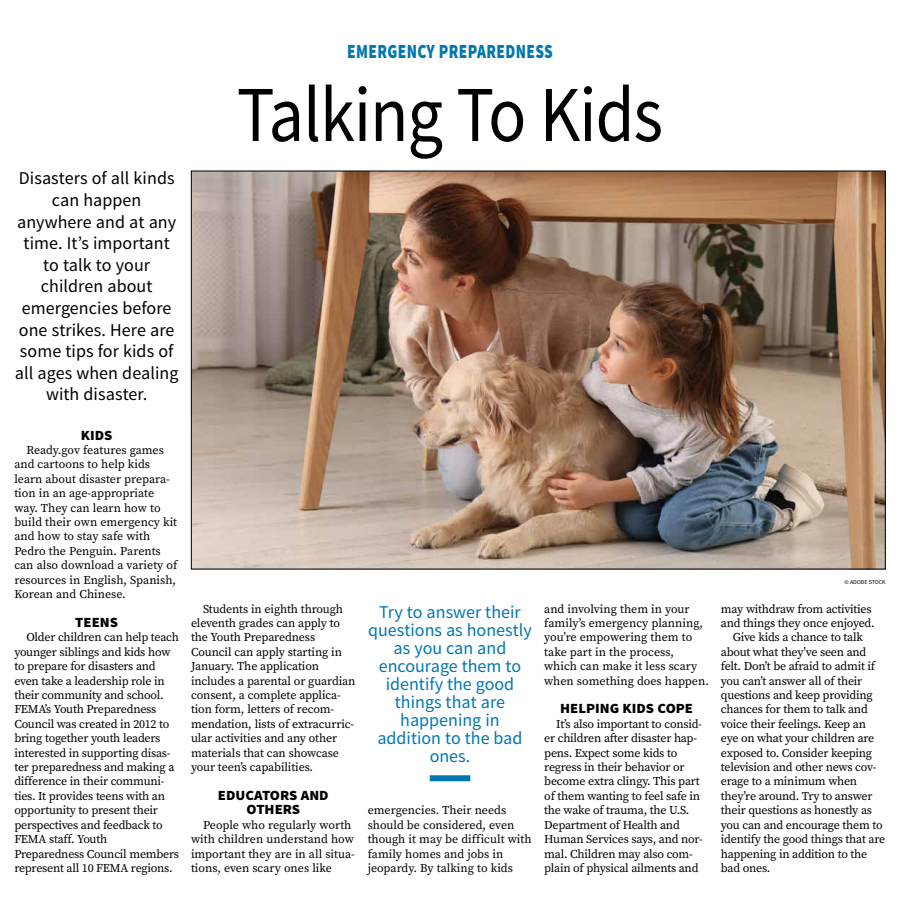
<style>
.page{position:relative;width:900px;height:908px;background:#fff}
.page>*{position:absolute;margin:0;border:0;box-sizing:border-box;transform-origin:0 0}
.t1{font:79.2px "Source Sans Pro";letter-spacing:-.015em;color:#000;scale:.89 1}
.t2{font:900 20px "Source Sans Pro";letter-spacing:.025em;color:#0077b1;scale:.77 1}
.t3{font:18px/21.6px "Source Sans Pro";letter-spacing:.005em;color:#000;text-align:center}
.t4{font:18px/18px "Source Sans Pro";color:#0077b1;text-align:center}
.t5{font:900 14px/14.4px "Source Sans Pro";color:#000;text-align:center;scale:1.05 1}
.t6{font:12px/14.4px "Source Serif Pro";letter-spacing:-.02em;color:#000}
.t7{font:12px/14.4px "Source Serif Pro";color:#000}
.t8{font:6px "Source Sans Pro";color:#000}
</style>
<div class="page">
<img style="left:193px;top:173px;width:691px;height:394px">
<div style="left:430px;top:775px;width:40px;height:6px;background:#0077b1"></div>
<h3 class="t3" style="left:15px;top:168px;width:165px">Disasters of all kinds can happen anywhere and at any time. It’s important to talk to your children about emergencies before one strikes. Here are some tips for kids of all ages when dealing with disaster.</h3>
<p class="t5" style="left:81px;top:428px;width:32px">KIDS</p>
<p class="t7" style="left:14px;top:442px;width:164px;text-indent:12px">Ready.gov features games and cartoons to help kids learn about disaster prepara&shy;tion in an age-appropriate way. They can learn how to build their own emergency kit and how to stay safe with<br>Pedro the Penguin. Parents can also download a variety of resources in English, Spanish,<br>Korean and Chinese.</p>
<p class="t5" style="left:75px;top:615px;width:42px">TEENS</p>
<p class="t6" style="left:14px;top:630px;width:166px;text-indent:12px">Older children can help teach younger siblings and kids how to prepare for disasters and even take a leadership role in their community and school.<br>FEMA’s Youth Preparedness<br>Council was created in 2012 to bring together youth leaders interested in supporting disas&shy;ter preparedness and making a difference in their communi&shy;ties. It provides teens with an opportunity to present their perspectives and feedback to<br>FEMA staff. Youth<br>Preparedness Council members represent all 10 FEMA regions.</p>
<h2 class="t2" style="left:347px;top:39px;width:269px">EMERGENCY PREPAREDNESS</h2>
<h1 class="t1" style="left:237px;top:65px;width:480px">Talking To Kids</h1>
<p class="t6" style="left:191px;top:601px;width:166px;text-indent:12px">Students in eighth through eleventh grades can apply to the Youth Preparedness<br>Council can apply starting in<br>January. The application includes a parental or guardian consent, a complete applica&shy;tion form, letters of recom&shy;mendation, lists of extracurric&shy;ular activities and any other materials that can showcase your teen’s capabilities.</p>
<p class="t5" style="left:218px;top:788px;width:107px">EDUCATORS AND<br>OTHERS</p>
<p class="t7" style="left:191px;top:817px;width:165px;text-indent:12px">People who regularly worth with children understand how important they are in all situa&shy;tions, even scary ones like</p>
<h3 class="t4" style="left:368px;top:602px;width:165px">Try to answer their questions as honestly as you can and encourage them to identify the good things that are happening in addition to the bad ones.</h3>
<p class="t7" style="left:368px;top:802px;width:165px">emergencies. Their needs should be considered, even though it may be difficult with family homes and jobs in jeopardy. By talking to kids</p>
<p class="t7" style="left:544px;top:601px;width:166px">and involving them in your family’s emergency planning, you’re empowering them to take part in the process, which can make it less scary when something does happen.</p>
<p class="t5" style="left:560px;top:702px;width:128px">HELPING KIDS COPE</p>
<p class="t6" style="left:544px;top:716px;width:160px;text-indent:12px">It’s also important to consid&shy;er children after disaster hap&shy;pens. Expect some kids to regress in their behavior or become extra clingy. This part of them wanting to feel safe in the wake of trauma, the U.S.<br>Department of Health and<br>Human Services says, and nor&shy;mal. Children may also com&shy;plain of physical ailments and</p>
<p class="t8" style="left:844px;top:577px;width:43px">© ADOBE STOCK</p>
<p class="t6" style="left:721px;top:601px;width:152px">may withdraw from activities</p>
<p class="t6" style="left:721px;top:615px;width:155px">and things they once enjoyed.</p>
<p class="t6" style="left:733px;top:630px;width:132px">Give kids a chance to talk</p>
<p class="t6" style="left:721px;top:644px;width:147px">about what they’ve seen and</p>
<p class="t6" style="left:721px;top:658px;width:156px">felt. Don’t be afraid to admit if</p>
<p class="t6" style="left:721px;top:673px;width:143px">you can’t answer all of their</p>
<p class="t6" style="left:721px;top:687px;width:153px">questions and keep providing</p>
<p class="t6" style="left:721px;top:702px;width:148px">chances for them to talk and</p>
<p class="t6" style="left:721px;top:716px;width:147px">voice their feelings. Keep an</p>
<p class="t6" style="left:721px;top:730px;width:155px">eye on what your children are</p>
<p class="t6" style="left:721px;top:745px;width:153px">exposed to. Consider keeping</p>
<p class="t6" style="left:721px;top:759px;width:157px">television and other news cov-</p>
<p class="t6" style="left:721px;top:774px;width:138px">erage to a minimum when</p>
<p class="t6" style="left:721px;top:788px;width:153px">they’re around. Try to answer</p>
<p class="t6" style="left:721px;top:802px;width:153px">their questions as honestly as</p>
<p class="t6" style="left:721px;top:817px;width:163px">you can and encourage them to</p>
<p class="t6" style="left:721px;top:831px;width:166px">identify the good things that are</p>
<p class="t6" style="left:721px;top:846px;width:148px">happening in addition to the</p>
<p class="t6" style="left:721px;top:860px;width:51px">bad ones.</p>
</div>
